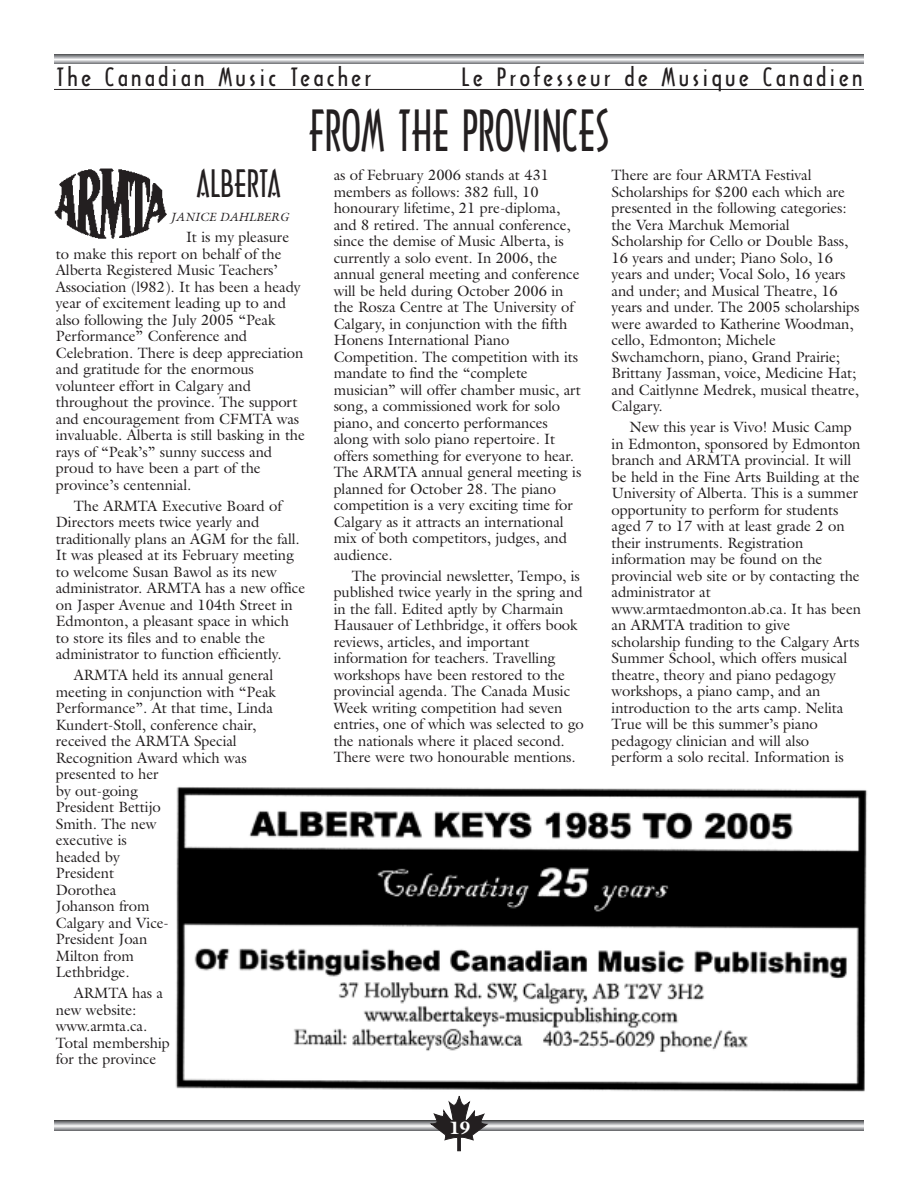
<style>
.page{position:relative;width:918px;height:1188px;background:#fff}
.page>*{position:absolute;margin:0;border:0;box-sizing:border-box;transform-origin:0 0}
.t1{font:54px "Arquitectura";color:#231f20;scale:.9 1}
.t2{font:36px "Arquitectura";color:#231f20}
.t3{font:24px "Arquitectura";letter-spacing:.11em;color:#231f20;scale:1.2 1}
.t4{font:900 18px "Galliard";color:#fff}
.t5{font:15px/16.5px "Galliard";letter-spacing:-.005em;color:#231f20}
.t6{font:italic 12px "Galliard";color:#231f20}
</style>
<div class="page">
<svg style="left:54px;top:1121px;width:810px;height:9px;background:#b0b1b4"></svg>
<svg style="left:431px;top:1096px;width:56px;height:55px"></svg>
<svg style="left:54px;top:54px;width:810px;height:10px;background:#a9aaad"></svg>
<hr style="left:54px;top:89px;width:810px;height:1px;background:#231f20">
<img style="left:54px;top:168px;width:113px;height:71px">
<img style="left:175px;top:786px;width:692px;height:306px">
<h3 class="t3" style="left:56px;top:63px;width:264px">The Canadian Music Teacher</h3>
<h3 class="t3" style="left:461px;top:63px;width:336px">Le Professeur de Musique Canadien</h3>
<h1 class="t1" style="left:309px;top:101px;width:335px">FROM THE PROVINCES</h1>
<h2 class="t2" style="left:196px;top:164px;width:86px">ALBERTA</h2>
<p class="t6" style="left:171px;top:210px;width:120px">JANICE DAHLBERG</p>
<p class="t5" style="left:56px;top:229px;width:251px;text-indent:130px">It is my pleasure to make this report on behalf of the Alberta Registered Music Teachers’ Association (l982). It has been a heady year of excitement leading up to and also following the July 2005 “Peak Performance” Conference and Celebration. There is deep appreciation and gratitude for the enormous volunteer effort in Calgary and throughout the province. The support and encouragement from CFMTA was invaluable. Alberta is still basking in the rays of “Peak’s” sunny success and proud to have been a part of the province’s centennial.</p>
<p class="t5" style="left:56px;top:497px;width:251px;text-indent:18px">The ARMTA Executive Board of Directors meets twice yearly and traditionally plans an AGM for the fall.<br>It was pleased at its February meeting to welcome Susan Bawol as its new administrator. ARMTA has a new office on Jasper Avenue and 104th Street in Edmonton, a pleasant space in which to store its files and to enable the administrator to function efficiently.</p>
<p class="t5" style="left:56px;top:667px;width:222px;text-indent:18px">ARMTA held its annual general meeting in conjunction with “Peak<br>Performance”. At that time, Linda<br>Kundert-Stoll, conference chair, received the ARMTA Special<br>Recognition Award which was presented to her<br>by out-going<br>President Bettijo<br>Smith. The new<br>executive is<br>headed by<br>President<br>Dorothea<br>Johanson from<br>Calgary and Vice-<br>President Joan<br>Milton from<br>Lethbridge.</p>
<p class="t5" style="left:56px;top:985px;width:116px;text-indent:18px">ARMTA has a new website: www.armta.ca.<br>Total membership for the province</p>
<p class="t5" style="left:334px;top:167px;width:249px">as of February 2006 stands at 431 members as follows: 382 full, 10 honourary lifetime, 21 pre-diploma, and 8 retired. The annual conference, since the demise of Music Alberta, is currently a solo event. In 2006, the annual general meeting and conference will be held during October 2006 in the Rosza Centre at The University of Calgary, in conjunction with the fifth Honens International Piano Competition. The competition with its mandate to find the “complete musician” will offer chamber music, art song, a commissioned work for solo piano, and concerto performances along with solo piano repertoire. It offers something for everyone to hear.<br>The ARMTA annual general meeting is planned for October 28. The piano competition is a very exciting time for Calgary as it attracts an international mix of both competitors, judges, and audience.</p>
<p class="t5" style="left:334px;top:568px;width:252px;text-indent:18px">The provincial newsletter, Tempo, is published twice yearly in the spring and in the fall. Edited aptly by Charmain Hausauer of Lethbridge, it offers book reviews, articles, and important information for teachers. Travelling workshops have been restored to the provincial agenda. The Canada Music Week writing competition had seven entries, one of which was selected to go the nationals where it placed second.<br>There were two honourable mentions.</p>
<p class="t5" style="left:612px;top:167px;width:249px">There are four ARMTA Festival Scholarships for $200 each which are presented in the following categories: the Vera Marchuk Memorial Scholarship for Cello or Double Bass, 16 years and under; Piano Solo, 16 years and under; Vocal Solo, 16 years and under; and Musical Theatre, 16 years and under. The 2005 scholarships were awarded to Katherine Woodman, cello, Edmonton; Michele Swchamchorn, piano, Grand Prairie; Brittany Jassman, voice, Medicine Hat; and Caitlynne Medrek, musical theatre, Calgary.</p>
<p class="t5" style="left:612px;top:419px;width:251px;text-indent:18px">New this year is Vivo! Music Camp in Edmonton, sponsored by Edmonton branch and ARMTA provincial. It will be held in the Fine Arts Building at the University of Alberta. This is a summer opportunity to perform for students aged 7 to 17 with at least grade 2 on their instruments. Registration information may be found on the provincial web site or by contacting the administrator at www.armtaedmonton.ab.ca. It has been an ARMTA tradition to give scholarship funding to the Calgary Arts Summer School, which offers musical theatre, theory and piano pedagogy workshops, a piano camp, and an introduction to the arts camp. Nelita True will be this summer’s piano pedagogy clinician and will also perform a solo recital. Information is</p>
<p class="t4" style="left:449px;top:1121px;width:22px">19</p>
</div>
